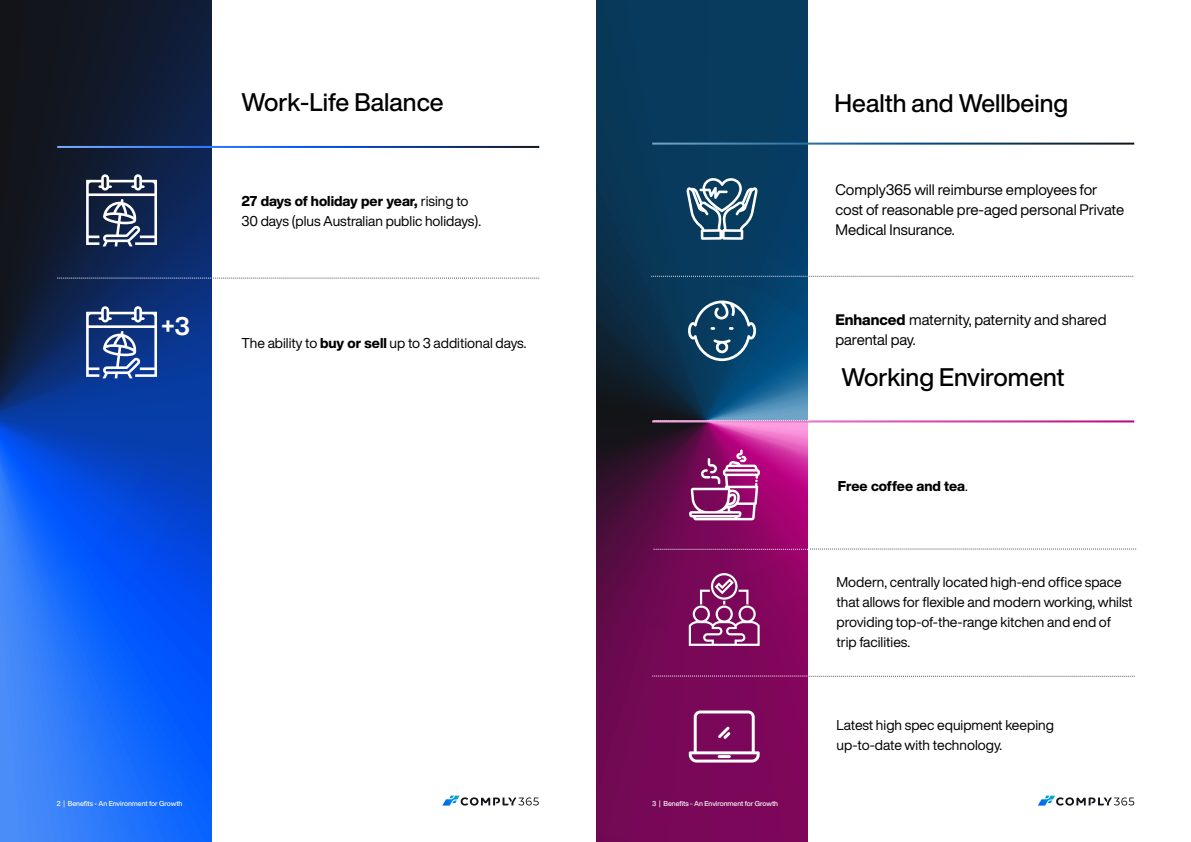
<style>
.page{position:relative;width:1191px;height:842px;background:#fff}
.page>*{position:absolute;margin:0;border:0;box-sizing:border-box;transform-origin:0 0}
.t1{font:500 25px "Helvetica Now Display";color:#000}
.t2{font:700 25px "Helvetica Now Display";color:#fff}
.t3{font:15px/20px "Helvetica Now Display";color:#000}
.t4{font:14px/20px "Helvetica Now Display";color:#000}
.t5{font:800 14px "Helvetica Now Display";color:#000}
.t6{font:500 7px "Helvetica Now Display";color:#fff}
.s1{font-weight:800}
.s2{font-weight:400}
</style>
<div class="page">
<svg style="left:0;top:0;width:212px;height:842px;background:#1244a1"></svg>
<svg style="left:596px;top:421px;width:212px;height:421px;background:#760c57"></svg>
<svg style="left:596px;top:0;width:212px;height:421px;background:#0a3b5c"></svg>
<hr style="left:57px;top:146px;width:482px;height:2px;background:#fff">
<svg style="left:86px;top:174px;width:71px;height:72px"></svg>
<svg style="left:86px;top:306px;width:71px;height:72px"></svg>
<svg style="left:57px;top:278px;width:482px;height:1px"></svg>
<hr style="left:652px;top:143px;width:482px;height:2px;background:#fff">
<hr style="left:652px;top:420px;width:482px;height:2px;background:#fff">
<svg style="left:689px;top:449px;width:71px;height:71px"></svg>
<svg style="left:653px;top:420px;width:157px;height:1px"></svg>
<svg style="left:689px;top:573px;width:70px;height:73px;background:#9b4281"></svg>
<svg style="left:689px;top:710px;width:70px;height:52px"></svg>
<svg style="left:686px;top:178px;width:71px;height:62px"></svg>
<svg style="left:688px;top:300px;width:68px;height:61px;background:#356280"></svg>
<svg style="left:651px;top:276px;width:482px;height:1px"></svg>
<svg style="left:653px;top:549px;width:483px;height:1px"></svg>
<svg style="left:652px;top:676px;width:482px;height:1px"></svg>
<svg style="left:442px;top:796px;width:97px;height:9px"></svg>
<svg style="left:1038px;top:796px;width:96px;height:9px"></svg>
<h1 class="t1" style="left:241px;top:85px;width:204px">Work-Life Balance</h1>
<h1 class="t2" style="left:162px;top:309px;width:30px">+3</h1>
<p class="t4" style="left:241px;top:191px;width:241px"><span class="s1">27 days of holiday per year,</span> rising to<br>30 days (plus Australian public holidays).</p>
<p class="t4" style="left:241px;top:333px;width:286px">The ability to <span class="s1">buy or sell</span> up to 3 additional days.</p>
<p class="t6" style="left:57px;top:798px;width:127px">2 | Benefits - An Environment for Growth</p>
<p class="t6" style="left:652px;top:798px;width:127px">3 | Benefits - An Environment for Growth</p>
<h1 class="t1" style="left:834px;top:86px;width:235px">Health and Wellbeing</h1>
<p class="t3" style="left:835px;top:180px;width:290px">Comply365 will reimburse employees for cost of reasonable pre-aged personal Private<br>Medical Insurance.</p>
<p class="t3" style="left:835px;top:309px;width:272px"><span class="s1">Enhanced</span> maternity, paternity and shared parental pay.</p>
<h1 class="t1" style="left:841px;top:360px;width:225px">Working Enviroment</h1>
<p class="t5" style="left:838px;top:476px;width:131px">Free coffee and tea<span class="s2">.</span></p>
<p class="t4" style="left:836px;top:572px;width:297px">Modern, centrally located high-end office space that allows for flexible and modern working, whilst providing top-of-the-range kitchen and end of trip facilities.</p>
<p class="t4" style="left:836px;top:714px;width:219px">Latest high spec equipment keeping up-to-date with technology.</p>
</div>
